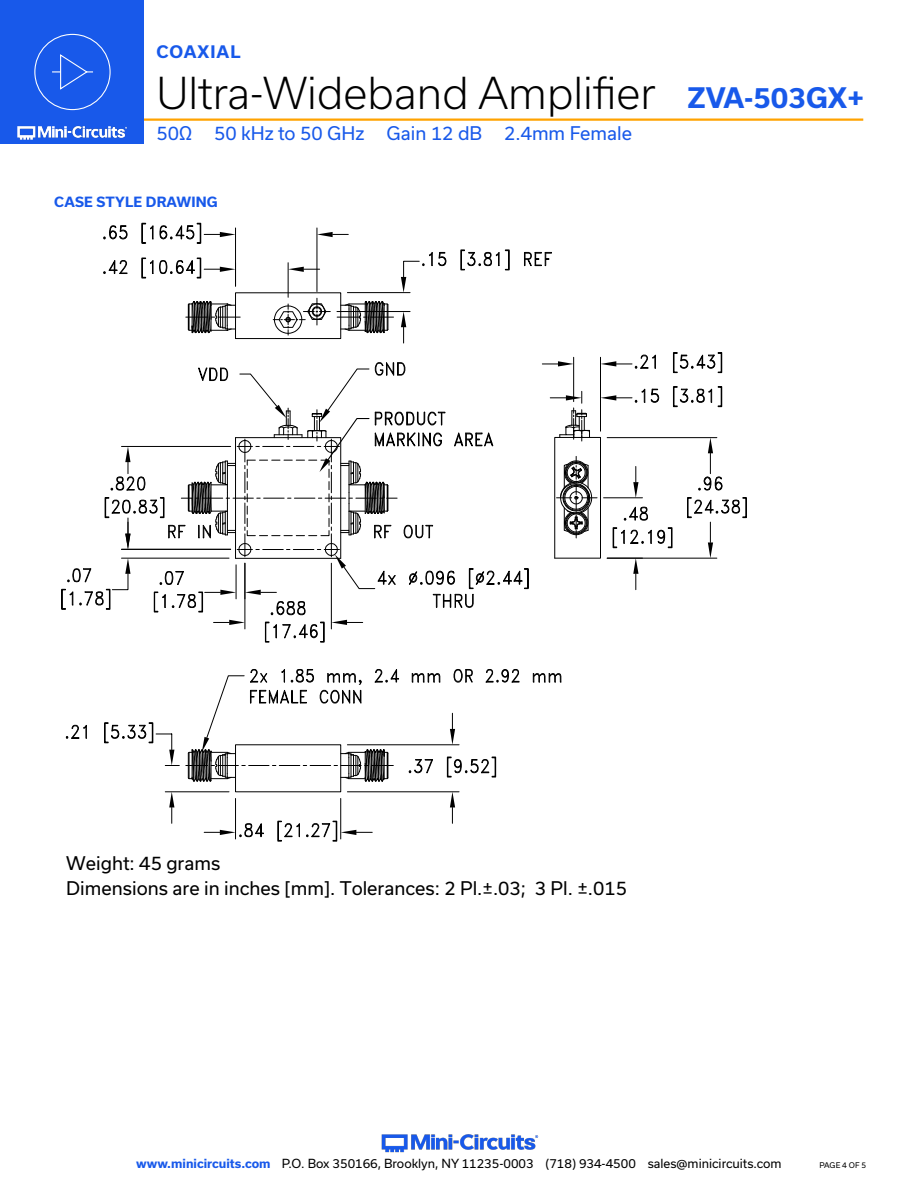
<style>
.page{position:relative;width:918px;height:1188px;background:#fff}
.page>*{position:absolute;margin:0;border:0;box-sizing:border-box;transform-origin:0 0}
.t1{font:300 42px "Usual";color:#000}
.t2{font:18px "Usual";color:#000}
.t3{font:18px "Usual";color:#1859ea}
.t4{font:700 16.5px "Usual";letter-spacing:.065em;color:#1859ea}
.Blue_Headers{font:700 13.5px "Usual";letter-spacing:.015em;color:#1859ea}
.t5{font:12px "Usual";color:#000}
.t6{font:7.5px "Usual";color:#000}
.s1{font-weight:700;font-size:27px;color:#1859ea}
.s2{font-weight:700;color:#1859ea}
</style>
<div class="page">
<img style="left:381px;top:1134px;width:158px;height:19px">
<hr style="left:130px;top:118px;width:733px;height:3px;background:#ffa300">
<div style="left:0;top:0;width:144px;height:144px;background:#1859ea"></div>
<img style="left:17px;top:120px;width:128px;height:20px">
<div style="left:34px;top:34px;width:77px;height:76px;border:1px solid #fff;border-radius:50%"></div>
<svg style="left:52px;top:54px;width:41px;height:36px"></svg>
<div style="left:235px;top:292px;width:106px;height:47px;border:1px solid #000"></div>
<svg style="left:186px;top:298px;width:208px;height:37px"></svg>
<svg style="left:412px;top:673px;width:29px;height:10px"></svg>
<svg style="left:453px;top:669px;width:20px;height:14px"></svg>
<svg style="left:485px;top:669px;width:35px;height:14px"></svg>
<svg style="left:533px;top:673px;width:29px;height:10px"></svg>
<svg style="left:186px;top:669px;width:213px;height:113px"></svg>
<hr style="left:288px;top:263px;width:1px;height:34px;background:#000">
<svg style="left:288px;top:267px;width:32px;height:5px"></svg>
<svg style="left:103px;top:260px;width:25px;height:14px"></svg>
<svg style="left:141px;top:257px;width:94px;height:22px"></svg>
<hr style="left:235px;top:228px;width:1px;height:58px;background:#000">
<hr style="left:317px;top:228px;width:1px;height:64px;background:#000">
<svg style="left:317px;top:232px;width:31px;height:5px"></svg>
<svg style="left:103px;top:225px;width:25px;height:15px"></svg>
<svg style="left:141px;top:223px;width:95px;height:21px"></svg>
<hr style="left:337px;top:311px;width:73px;height:1px;background:#000">
<hr style="left:347px;top:292px;width:63px;height:1px;background:#000">
<svg style="left:401px;top:312px;width:5px;height:31px"></svg>
<svg style="left:401px;top:251px;width:46px;height:42px"></svg>
<svg style="left:460px;top:249px;width:50px;height:22px"></svg>
<svg style="left:524px;top:252px;width:28px;height:14px"></svg>
<hr style="left:347px;top:744px;width:112px;height:1px;background:#000">
<hr style="left:347px;top:791px;width:112px;height:1px;background:#000">
<svg style="left:450px;top:713px;width:5px;height:32px"></svg>
<svg style="left:450px;top:792px;width:5px;height:31px"></svg>
<svg style="left:408px;top:759px;width:25px;height:15px"></svg>
<svg style="left:447px;top:756px;width:49px;height:22px"></svg>
<hr style="left:235px;top:798px;width:1px;height:41px;background:#000">
<hr style="left:340px;top:798px;width:1px;height:41px;background:#000">
<svg style="left:204px;top:823px;width:60px;height:14px"></svg>
<svg style="left:277px;top:820px;width:23px;height:22px"></svg>
<svg style="left:306px;top:820px;width:66px;height:22px"></svg>
<hr style="left:165px;top:791px;width:64px;height:1px;background:#000">
<svg style="left:66px;top:724px;width:21px;height:15px"></svg>
<svg style="left:104px;top:722px;width:75px;height:44px"></svg>
<svg style="left:169px;top:792px;width:5px;height:31px"></svg>
<svg style="left:550px;top:386px;width:197px;height:204px"></svg>
<hr style="left:600px;top:357px;width:1px;height:74px;background:#000">
<hr style="left:573px;top:357px;width:1px;height:45px;background:#000">
<svg style="left:542px;top:361px;width:32px;height:5px"></svg>
<svg style="left:601px;top:354px;width:55px;height:15px"></svg>
<svg style="left:673px;top:352px;width:49px;height:21px"></svg>
<svg style="left:61px;top:362px;width:468px;height:281px"></svg>
<h3 class="t4" style="left:156px;top:42px;width:86px">COAXIAL</h3>
<h1 class="t1" style="left:156px;top:69px;width:709px">Ultra-Wideband Amplifier <span class="s1">ZVA-503GX+</span></h1>
<h2 class="t3" style="left:156px;top:123px;width:477px">50Ω 50 kHz to 50 GHz Gain 12 dB 2.4mm Female</h2>
<p class="Blue_Headers" style="left:54px;top:194px;width:165px">CASE STYLE DRAWING</p>
<p class="t2" style="left:66px;top:853px;width:156px">Weight: 45 grams</p>
<p class="t2" style="left:66px;top:878px;width:562px">Dimensions are in inches [mm]. Tolerances: 2 Pl.±.03; 3 Pl. ±.015</p>
<p class="t5" style="left:136px;top:1157px;width:647px"><span class="s2">www.minicircuits.com</span> P.O. Box 350166, Brooklyn, NY 11235-0003 (718) 934-4500 sales@minicircuits.com</p>
<p class="t6" style="left:819px;top:1161px;width:48px">PAGE 4 OF 5</p>
</div>
